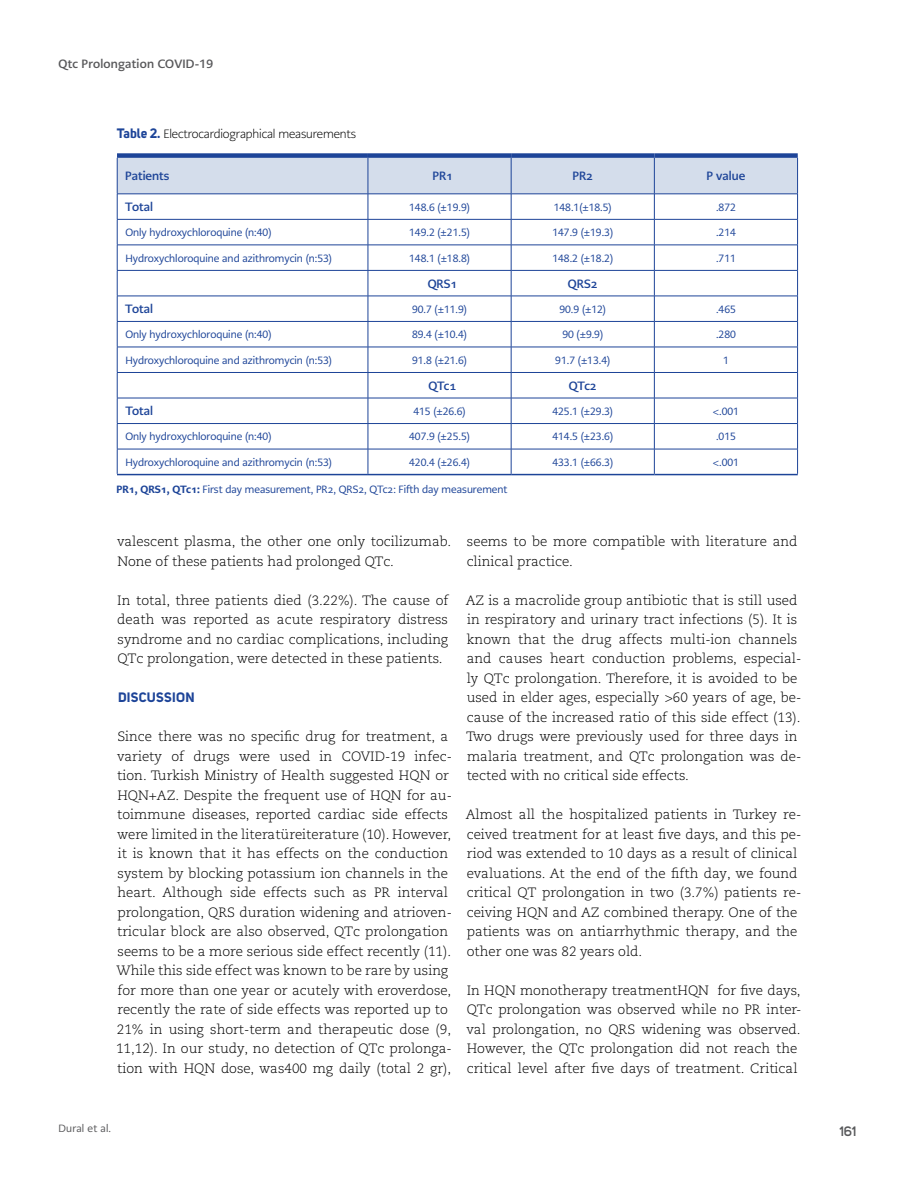
<style>
.page{position:relative;width:915px;height:1191px;background:#fff}
.page>*{position:absolute;margin:0;border:0;box-sizing:border-box;transform-origin:0 0}
.t1{font:300 13.5px/19.5px "Caecilia LT Pro 45";color:#000}
.t2{font:700 13.5px "Uni Sans";letter-spacing:.02em;color:#1d4498}
.t3{font:600 13.5px "Uni Sans";color:#58595b}
.t4{font:700 12px "PMN Caecilia Sans Head";color:#1d4498}
.t5{font:300 12px "PMN Caecilia Sans Head";letter-spacing:-.01em;color:#000}
.t6{font:700 12px "PMN Caecilia Sans Head";letter-spacing:.02em;color:#58585a}
.t7{font:10.5px "PMN Caecilia Sans Head";color:#1d4498}
.t8{font:10.5px "PMN Caecilia Sans Head";letter-spacing:.02em;color:#58585a}
.s1{font-family:"Uni Sans";font-weight:700;font-size:13.5px;color:#1d4498}
.s2{font-weight:800}
</style>
<div class="page">
<hr style="left:117px;top:474px;width:251px;height:1px;background:#1d4498">
<hr style="left:368px;top:474px;width:143px;height:1px;background:#1d4498">
<hr style="left:511px;top:474px;width:143px;height:1px;background:#1d4498">
<hr style="left:654px;top:474px;width:143px;height:1px;background:#1d4498">
<svg style="left:117px;top:155px;width:681px;height:319px"></svg>
<hr style="left:117px;top:158px;width:1px;height:36px;background:#1d4498">
<div style="left:117px;top:153px;width:251px;height:5px;background:#1d4498"></div>
<div style="left:368px;top:153px;width:143px;height:5px;background:#1d4498"></div>
<div style="left:511px;top:153px;width:143px;height:5px;background:#1d4498"></div>
<div style="left:654px;top:153px;width:143px;height:5px;background:#1d4498"></div>
<hr style="left:367px;top:158px;width:1px;height:36px;background:#1d4498">
<hr style="left:510px;top:158px;width:1px;height:36px;background:#1d4498">
<hr style="left:654px;top:158px;width:1px;height:36px;background:#1d4498">
<hr style="left:797px;top:158px;width:1px;height:36px;background:#1d4498">
<hr style="left:117px;top:194px;width:251px;height:1px;background:#1d4498">
<hr style="left:368px;top:194px;width:143px;height:1px;background:#1d4498">
<hr style="left:511px;top:194px;width:143px;height:1px;background:#1d4498">
<hr style="left:654px;top:194px;width:143px;height:1px;background:#1d4498">
<p class="t6" style="left:58px;top:56px;width:156px">Qtc Prolongation COVID-19</p>
<p class="t5" style="left:117px;top:126px;width:241px"><span class="s1">Table 2.</span> Electrocardiographical measurements</p>
<p class="t4" style="left:125px;top:168px;width:46px">Patients</p>
<p class="t4" style="left:432px;top:168px;width:22px">PR1</p>
<p class="t4" style="left:572px;top:168px;width:22px">PR2</p>
<p class="t4" style="left:706px;top:168px;width:40px">P value</p>
<p class="t4" style="left:125px;top:199px;width:29px">Total</p>
<p class="t7" style="left:409px;top:200px;width:62px">148.6 (±19.9)</p>
<p class="t7" style="left:553px;top:200px;width:59px">148.1(±18.5)</p>
<p class="t7" style="left:715px;top:200px;width:21px">.872</p>
<p class="t7" style="left:125px;top:226px;width:148px">Only hydroxychloroquine (n:40)</p>
<p class="t7" style="left:409px;top:226px;width:62px">149.2 (±21.5)</p>
<p class="t7" style="left:552px;top:226px;width:62px">147.9 (±19.3)</p>
<p class="t7" style="left:715px;top:226px;width:21px">.214</p>
<p class="t7" style="left:125px;top:251px;width:208px">Hydroxychloroquine and azithromycin (n:53)</p>
<p class="t7" style="left:409px;top:251px;width:62px">148.1 (±18.8)</p>
<p class="t7" style="left:552px;top:251px;width:62px">148.2 (±18.2)</p>
<p class="t7" style="left:715px;top:251px;width:21px">.711</p>
<p class="t4" style="left:427px;top:276px;width:31px">QRS1</p>
<p class="t4" style="left:567px;top:276px;width:31px">QRS2</p>
<p class="t4" style="left:125px;top:301px;width:29px">Total</p>
<p class="t7" style="left:412px;top:302px;width:56px">90.7 (±11.9)</p>
<p class="t7" style="left:559px;top:302px;width:48px">90.9 (±12)</p>
<p class="t7" style="left:715px;top:302px;width:21px">.465</p>
<p class="t7" style="left:125px;top:328px;width:148px">Only hydroxychloroquine (n:40)</p>
<p class="t7" style="left:412px;top:328px;width:56px">89.4 (±10.4)</p>
<p class="t7" style="left:562px;top:328px;width:42px">90 (±9.9)</p>
<p class="t7" style="left:715px;top:328px;width:21px">.280</p>
<p class="t7" style="left:125px;top:353px;width:208px">Hydroxychloroquine and azithromycin (n:53)</p>
<p class="t7" style="left:412px;top:353px;width:56px">91.8 (±21.6)</p>
<p class="t7" style="left:555px;top:353px;width:56px">91.7 (±13.4)</p>
<p class="t7" style="left:722px;top:353px;width:7px">1</p>
<p class="t4" style="left:428px;top:378px;width:29px">QTc1</p>
<p class="t4" style="left:568px;top:378px;width:29px">QTc2</p>
<p class="t4" style="left:125px;top:403px;width:29px">Total</p>
<p class="t7" style="left:413px;top:404px;width:54px">415 (±26.6)</p>
<p class="t7" style="left:552px;top:404px;width:62px">425.1 (±29.3)</p>
<p class="t7" style="left:712px;top:404px;width:28px">&lt;.001</p>
<p class="t7" style="left:125px;top:430px;width:148px">Only hydroxychloroquine (n:40)</p>
<p class="t7" style="left:409px;top:430px;width:62px">407.9 (±25.5)</p>
<p class="t7" style="left:552px;top:430px;width:62px">414.5 (±23.6)</p>
<p class="t7" style="left:715px;top:430px;width:21px">.015</p>
<p class="t7" style="left:125px;top:455px;width:208px">Hydroxychloroquine and azithromycin (n:53)</p>
<p class="t7" style="left:409px;top:455px;width:62px">420.4 (±26.4)</p>
<p class="t7" style="left:552px;top:455px;width:62px">433.1 (±66.3)</p>
<p class="t7" style="left:712px;top:455px;width:28px">&lt;.001</p>
<p class="t7" style="left:117px;top:483px;width:392px"><span class="s2">PR1, QRS1, QTc1:</span> First day measurement, PR2, QRS2, QTc2: Fifth day measurement</p>
<p class="t1" style="left:117px;top:531px;width:335px">valescent plasma, the other one only tocilizumab.<br>None of these patients had prolonged QTc.</p>
<p class="t1" style="left:117px;top:590px;width:332px;text-align:justify">In total, three patients died (3.22%). The cause of death was reported as acute respiratory distress syndrome and no cardiac complications, including QTc prolongation, were detected in these patients.</p>
<p class="t2" style="left:118px;top:689px;width:78px">DISCUSSION</p>
<p class="t1" style="left:116px;top:726px;width:337px">Since there was no specific drug for treatment, a variety of drugs were used in COVID-19 infec&shy;tion. Turkish Ministry of Health suggested HQN or HQN+AZ. Despite the frequent use of HQN for au&shy;toimmune diseases, reported cardiac side effects were limited in the literatüreiterature (10). However, it is known that it has effects on the conduction system by blocking potassium ion channels in the heart. Although side effects such as PR interval prolongation, QRS duration widening and atrioven&shy;tricular block are also observed, QTc prolongation seems to be a more serious side effect recently (11).<br>While this side effect was known to be rare by using for more than one year or acutely with eroverdose, recently the rate of side effects was reported up to 21% in using short-term and therapeutic dose (9, 11,12). In our study, no detection of QTc prolonga&shy;tion with HQN dose, was400 mg daily (total 2 gr),</p>
<p class="t1" style="left:466px;top:531px;width:332px">seems to be more compatible with literature and clinical practice.</p>
<p class="t1" style="left:465px;top:590px;width:337px">AZ is a macrolide group antibiotic that is still used in respiratory and urinary tract infections (5). It is known that the drug affects multi-ion channels and causes heart conduction problems, especial&shy;ly QTc prolongation. Therefore, it is avoided to be used in elder ages, especially &gt;60 years of age, be&shy;cause of the increased ratio of this side effect (13).<br>Two drugs were previously used for three days in malaria treatment, and QTc prolongation was de&shy;tected with no critical side effects.</p>
<p class="t1" style="left:465px;top:804px;width:337px">Almost all the hospitalized patients in Turkey re&shy;ceived treatment for at least five days, and this pe&shy;riod was extended to 10 days as a result of clinical evaluations. At the end of the fifth day, we found critical QT prolongation in two (3.7%) patients re&shy;ceiving HQN and AZ combined therapy. One of the patients was on antiarrhythmic therapy, and the other one was 82 years old.</p>
<p class="t1" style="left:466px;top:980px;width:336px">In HQN monotherapy treatmentHQN for five days, QTc prolongation was observed while no PR inter&shy;val prolongation, no QRS widening was observed.<br>However, the QTc prolongation did not reach the critical level after five days of treatment. Critical</p>
<p class="t8" style="left:58px;top:1121px;width:54px">Dural et al.</p>
<p class="t3" style="left:839px;top:1123px;width:18px">161</p>
</div>
